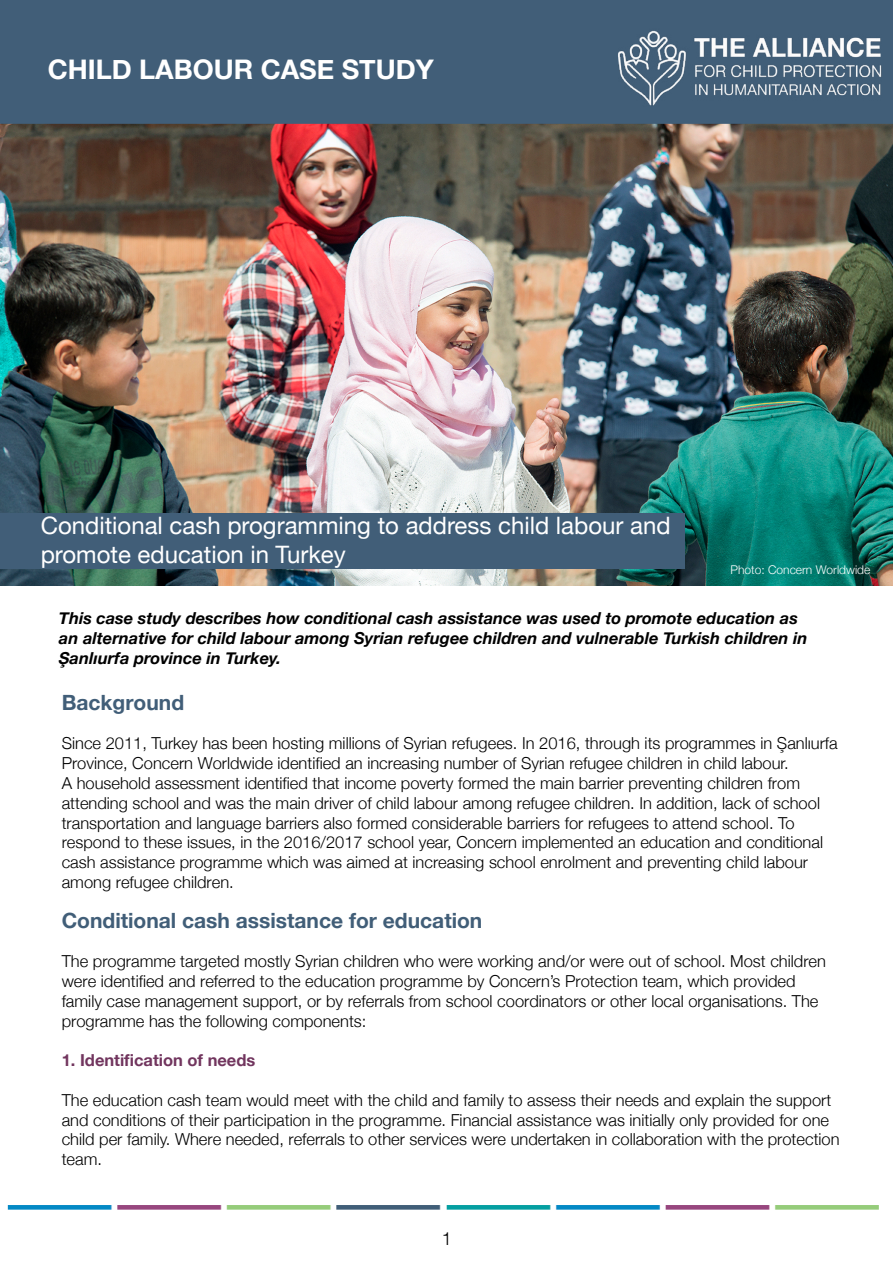
<style>
.page{position:relative;width:893px;height:1263px;background:#fff}
.page>*{position:absolute;margin:0;border:0;box-sizing:border-box;transform-origin:0 0}
.t1{font:700 27px "Helvetica Neue";color:#fff}
.t2{font:24px/28.8px "Helvetica Neue";color:#fff}
.t3{font:700 21px "Helvetica Neue";color:#415e78}
.t4{font:300 18px "Helvetica";color:#000}
.t5{font:300 16.5px/19.8px "Helvetica Neue";color:#000}
.t6{font:italic 700 16.5px/19.8px "Helvetica Neue";color:#000}
.t7{font:700 16.5px "Helvetica Neue";color:#71355e}
.t8{font:300 12px "Helvetica Neue";color:#fff}
</style>
<div class="page">
<img style="left:0;top:124px;width:893px;height:461px">
<img style="left:7px;top:1205px;width:872px;height:5px">
<div style="left:0;top:0;width:893px;height:124px;background:#415e78"></div>
<img style="left:600px;top:23px;width:293px;height:87px">
<div style="left:0;top:514px;width:685px;height:55px;background:#415e78"></div>
<h1 class="t1" style="left:48px;top:48px;width:388px">CHILD LABOUR CASE STUDY</h1>
<h2 class="t2" style="left:41px;top:513px;width:631px">Conditional cash programming to address child labour and promote education in Turkey</h2>
<p class="t8" style="left:730px;top:560px;width:141px">Photo: Concern Worldwide</p>
<p class="t6" style="left:59px;top:609px;width:750px">This case study describes how conditional cash assistance was used to promote education as an alternative for child labour among Syrian refugee children and vulnerable Turkish children in<br>Şanlıurfa province in Turkey.</p>
<p class="t3" style="left:62px;top:686px;width:124px">Background</p>
<p class="t5" style="left:62px;top:732px;width:778px">Since 2011, Turkey has been hosting millions of Syrian refugees. In 2016, through its programmes in Şanlıurfa Province, Concern Worldwide identified an increasing number of Syrian refugee children in child labour.<br>A household assessment identified that income poverty formed the main barrier preventing children from attending school and was the main driver of child labour among refugee children. In addition, lack of school transportation and language barriers also formed considerable barriers for refugees to attend school. To respond to these issues, in the 2016/2017 school year, Concern implemented an education and conditional cash assistance programme which was aimed at increasing school enrolment and preventing child labour among refugee children.</p>
<p class="t3" style="left:62px;top:904px;width:422px">Conditional cash assistance for education</p>
<p class="t5" style="left:62px;top:950px;width:766px">The programme targeted mostly Syrian children who were working and/or were out of school. Most children were identified and referred to the education programme by Concern’s Protection team, which provided family case management support, or by referrals from school coordinators or other local organisations. The programme has the following components:</p>
<p class="t7" style="left:62px;top:1047px;width:195px">1. Identification of needs</p>
<p class="t5" style="left:62px;top:1089px;width:779px">The education cash team would meet with the child and family to assess their needs and explain the support and conditions of their participation in the programme. Financial assistance was initially only provided for one child per family. Where needed, referrals to other services were undertaken in collaboration with the protection team.</p>
<p class="t4" style="left:442px;top:1223px;width:12px">1</p>
</div>
